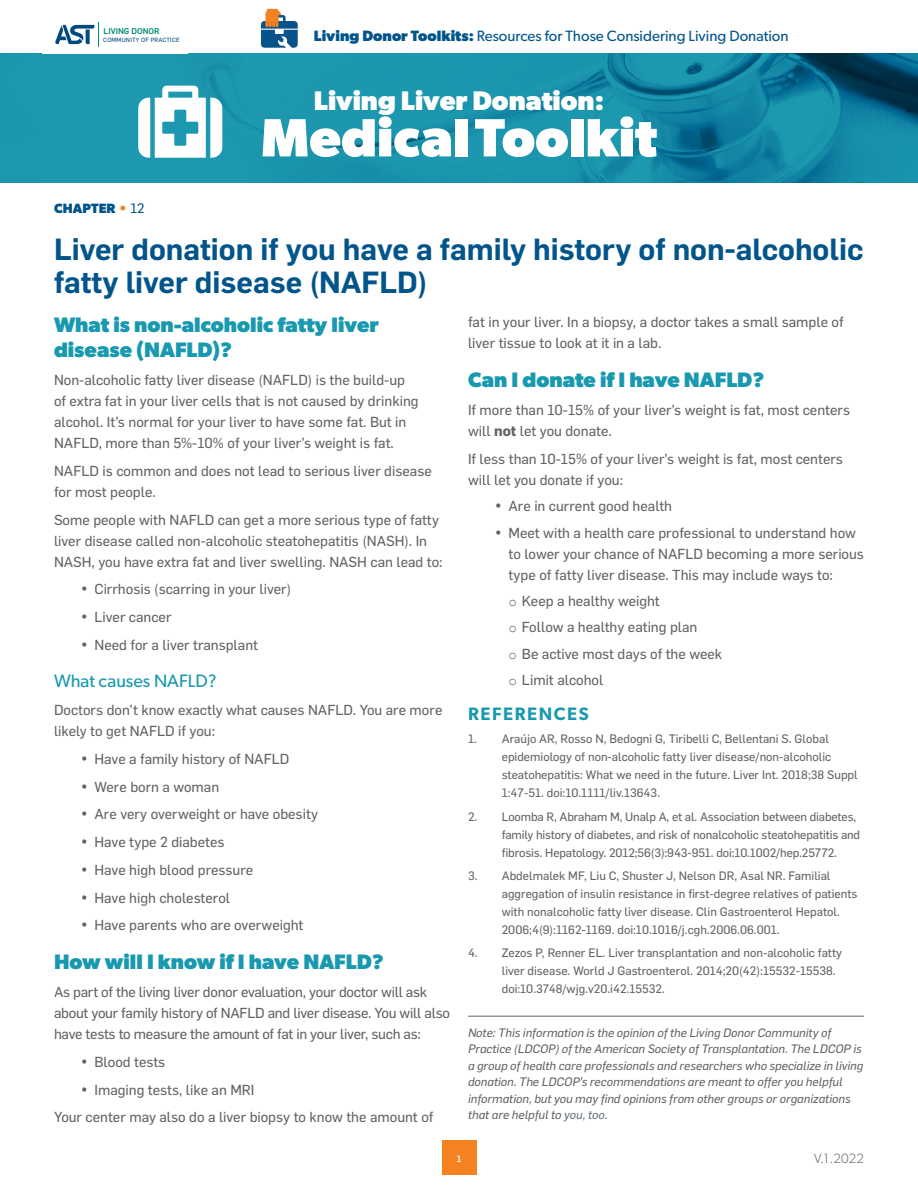
<style>
.page{position:relative;width:918px;height:1188px;background:#fff}
.page>*{position:absolute;margin:0;border:0;box-sizing:border-box;transform-origin:0 0}
.t1{font:700 54px "Gibson";color:#fff}
.t2{font:600 30px/33px "Flama";color:#02558b}
.t3{font:700 27px "Gibson";color:#fff}
.t4{font:700 21px/25.5px "Gibson";color:#1899af}
.t5{font:18px "Gibson";color:#1899af}
.t6{font:600 18px "Gibson";letter-spacing:.09em;color:#1899af}
.t7{font:15px "Gibson";color:#02558b}
.t8{font:14.25px/21px "Flama Basic";color:#636466}
.t9{font:14.25px/21px "Flama Basic";letter-spacing:-.02em;color:#636466}
.t10{font:700 13.5px "Gibson";letter-spacing:.01em;color:#02558b}
.t11{font:300 13.5px "Gibson";color:#636466}
.t12{font:12px/18px "Flama Basic";color:#636466}
.t13{font:italic 12px/16.5px "Flama Basic";color:#636466}
.t14{font:500 9px "Flama";color:#fff}
.t15{font:500 8.25px "Flama";color:#00906d}
.t16{font:6px "Flama Basic";letter-spacing:.035em;color:#004a80}
.s1{color:#f58220}
.s2{font-family:"Flama Basic";font-weight:400}
.s3{font-weight:700}
.s4{font-family:"Flama";font-weight:700}
.s5{font-family:"Courier New"}
.s6{color:#61747c}
</style>
<div class="page">
<img style="left:0;top:54px;width:918px;height:129px">
<div style="left:442px;top:1140px;width:34px;height:35px;background:#f58220"></div>
<svg style="left:138px;top:86px;width:84px;height:72px"></svg>
<svg style="left:261px;top:9px;width:37px;height:39px"></svg>
<svg style="left:55px;top:22px;width:44px;height:25px"></svg>
<hr style="left:468px;top:1016px;width:396px;height:1px;background:#636466">
<p class="t15" style="left:104px;top:26px;width:57px">LIVING DONOR</p>
<p class="t16" style="left:103px;top:36px;width:78px">COMMUNITY OF PRACTICE</p>
<p class="t10" style="left:54px;top:201px;width:92px">CHAPTER <span class="s1">•</span> <span class="s2">12</span></p>
<p class="t7" style="left:314px;top:27px;width:476px"><span class="s3">Living Donor Toolkits:</span> Resources for Those Considering Living Donation</p>
<h3 class="t3" style="left:314px;top:85px;width:292px">Living Liver Donation:</h3>
<h1 class="t1" style="left:261px;top:106px;width:398px">Medical Toolkit</h1>
<h2 class="t2" style="left:54px;top:230px;width:811px">Liver donation if you have a family history of non-alcoholic fatty liver disease (NAFLD)</h2>
<h3 class="t4" style="left:54px;top:311px;width:326px">What is non-alcoholic fatty liver disease (NAFLD)?</h3>
<p class="t8" style="left:54px;top:369px;width:366px">Non-alcoholic fatty liver disease (NAFLD) is the build-up of extra fat in your liver cells that is not caused by drinking alcohol. It’s normal for your liver to have some fat. But in NAFLD, more than 5%-10% of your liver’s weight is fat.</p>
<p class="t8" style="left:54px;top:459px;width:379px">NAFLD is common and does not lead to serious liver disease for most people.</p>
<p class="t8" style="left:54px;top:508px;width:390px">Some people with NAFLD can get a more serious type of fatty liver disease called non-alcoholic steatohepatitis (NASH). In<br>NASH, you have extra fat and liver swelling. NASH can lead to:</p>
<p class="t8" style="left:81px;top:578px;width:212px">• Cirrhosis (scarring in your liver)</p>
<p class="t8" style="left:81px;top:606px;width:92px">• Liver cancer</p>
<p class="t8" style="left:81px;top:633px;width:179px">• Need for a liver transplant</p>
<p class="t5" style="left:54px;top:670px;width:164px">What causes NAFLD?</p>
<p class="t8" style="left:54px;top:699px;width:390px">Doctors don’t know exactly what causes NAFLD. You are more likely to get NAFLD if you:</p>
<p class="t8" style="left:81px;top:747px;width:210px">• Have a family history of NAFLD</p>
<p class="t8" style="left:81px;top:775px;width:140px">• Were born a woman</p>
<p class="t8" style="left:81px;top:803px;width:239px">• Are very overweight or have obesity</p>
<p class="t8" style="left:81px;top:831px;width:145px">• Have type 2 diabetes</p>
<p class="t8" style="left:81px;top:858px;width:174px">• Have high blood pressure</p>
<p class="t8" style="left:81px;top:886px;width:151px">• Have high cholesterol</p>
<p class="t8" style="left:81px;top:914px;width:224px">• Have parents who are overweight</p>
<h3 class="t4" style="left:54px;top:949px;width:331px">How will I know if I have NAFLD?</h3>
<p class="t9" style="left:54px;top:981px;width:397px">As part of the living liver donor evaluation, your doctor will ask about your family history of NAFLD and liver disease. You will also have tests to measure the amount of fat in your liver, such as:</p>
<p class="t8" style="left:81px;top:1050px;width:86px">• Blood tests</p>
<p class="t8" style="left:54px;top:1075px;width:381px;line-height:27.8px;text-indent:27px">• Imaging tests, like an MRI<br>Your center may also do a liver biopsy to know the amount of</p>
<p class="t8" style="left:468px;top:311px;width:377px">fat in your liver. In a biopsy, a doctor takes a small sample of liver tissue to look at it in a lab.</p>
<h3 class="t4" style="left:468px;top:367px;width:298px">Can I donate if I have NAFLD?</h3>
<p class="t8" style="left:468px;top:399px;width:384px">If more than 10-15% of your liver’s weight is fat, most centers will <span class="s4">not</span> let you donate.</p>
<p class="t8" style="left:468px;top:447px;width:377px">If less than 10-15% of your liver’s weight is fat, most centers will let you donate if you:</p>
<p class="t8" style="left:495px;top:495px;width:179px">• Are in current good health</p>
<p class="t8" style="left:508px;top:521px;width:357px;text-indent:-13px">• Meet with a health care professional to understand how to lower your chance of NAFLD becoming a more serious type of fatty liver disease. This may include ways to:</p>
<p class="t8" style="left:508px;top:587px;width:215px;line-height:26.4px"><span class="s5">o</span> Keep a healthy weight<br><span class="s5">o</span> Follow a healthy eating plan<br><span class="s5">o</span> Be active most days of the week <span class="s5">o</span> Limit alcohol</p>
<p class="t6" style="left:468px;top:703px;width:122px">REFERENCES</p>
<p class="t12" style="left:502px;top:729px;width:358px;text-indent:-34px">1. Araújo AR, Rosso N, Bedogni G, Tiribelli C, Bellentani S. Global epidemiology of non-alcoholic fatty liver disease/non-alcoholic steatohepatitis: What we need in the future. Liver Int. 2018;38 Suppl 1:47-51. doi:10.1111/liv.13643.</p>
<p class="t12" style="left:502px;top:807px;width:360px;text-indent:-34px">2. Loomba R, Abraham M, Unalp A, et al. Association between diabetes, family history of diabetes, and risk of nonalcoholic steatohepatitis and fibrosis. Hepatology. 2012;56(3):943-951. doi:10.1002/hep.25772.</p>
<p class="t12" style="left:502px;top:866px;width:357px;text-indent:-34px">3. Abdelmalek MF, Liu C, Shuster J, Nelson DR, Asal NR. Familial aggregation of insulin resistance in first-degree relatives of patients with nonalcoholic fatty liver disease. Clin Gastroenterol Hepatol.<br>2006;4(9):1162-1169. doi:10.1016/j.cgh.2006.06.001.</p>
<p class="t12" style="left:502px;top:943px;width:342px;text-indent:-34px">4. Zezos P, Renner EL. Liver transplantation and non-alcoholic fatty liver disease. World J Gastroenterol. 2014;20(42):15532-15538. doi:10.3748/wjg.v20.i42.15532.</p>
<p class="t13" style="left:468px;top:1024px;width:397px">Note: This information is the opinion of the Living Donor Community of Practice (LDCOP) of the American Society of Transplantation. The LDCOP is a group of health care professionals and researchers who specialize in living donation. The LDCOP’s recommendations are meant to offer you helpful information, but you may find opinions from other groups or organizations that are helpful to <span class="s6">you, too.</span></p>
<p class="t14" style="left:457px;top:1152px;width:6px">1</p>
<p class="t11" style="left:814px;top:1150px;width:51px">V.1.2022</p>
</div>
